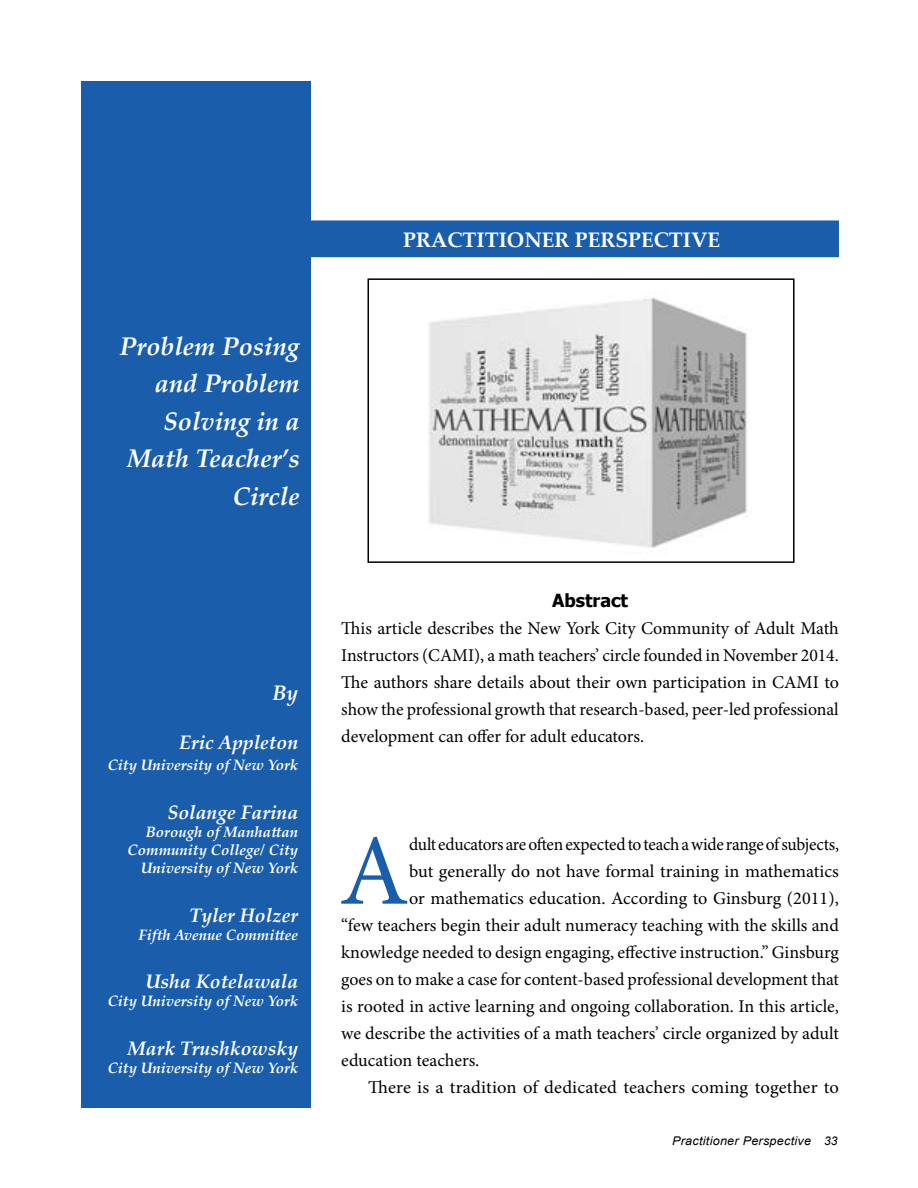
<style>
.page{position:relative;width:918px;height:1188px;background:#fff}
.page>*{position:absolute;margin:0;border:0;box-sizing:border-box;transform-origin:0 0}
.t1{font:101.1px "Minion Pro";color:#1a5eab}
.t2{font:italic 700 25.5px/37.5px "Palatino Linotype";color:#fff;text-align:right}
.t3{font:700 21px "Palatino Linotype";color:#fff}
.t4{font:italic 700 21px "Palatino Linotype";color:#fff}
.t5{font:italic 700 19.5px "Palatino Linotype";color:#fff}
.t6{font:18px/27px "Minion Pro";color:#000;text-align:justify}
.t7{font:700 18px "Tahoma";color:#000}
.t8{font:italic 700 15px/18px "Palatino Linotype";color:#fff;text-align:right}
.t9{font:italic 12px "Arial";letter-spacing:.02em;color:#000;scale:1.05 1}
</style>
<div class="page">
<div style="left:81px;top:82px;width:230px;height:1026px;background:#1a5eab"></div>
<div style="left:285px;top:221px;width:553px;height:35px;background:#1a5eab"></div>
<div style="left:284px;top:220px;width:555px;height:37px;border:2px solid #1a5eab"></div>
<img style="left:428px;top:297px;width:320px;height:251px">
<div style="left:368px;top:278px;width:427px;height:285px;border:2px solid #000"></div>
<h2 class="t2" style="left:120px;top:326px;width:182px">Problem Posing and Problem<br>Solving in a<br>Math Teacher’s<br>Circle</h2>
<p class="t4" style="left:273px;top:678px;width:27px">By</p>
<p class="t5" style="left:179px;top:728px;width:121px">Eric Appleton</p>
<p class="t8" style="left:108px;top:756px;width:192px">City University of New York</p>
<p class="t5" style="left:168px;top:798px;width:132px">Solange Farina</p>
<p class="t8" style="left:128px;top:822px;width:172px">Borough of Manhattan<br>Community College/ City<br>University of New York</p>
<p class="t5" style="left:190px;top:901px;width:110px">Tyler Holzer</p>
<p class="t8" style="left:138px;top:925px;width:161px">Fifth Avenue Committee</p>
<p class="t5" style="left:145px;top:968px;width:154px">Usha Kotelawala</p>
<p class="t8" style="left:108px;top:991px;width:192px">City University of New York</p>
<p class="t5" style="left:128px;top:1034px;width:172px">Mark Trushkowsky</p>
<p class="t8" style="left:108px;top:1058px;width:192px">City University of New York</p>
<p class="t3" style="left:403px;top:224px;width:318px">PRACTITIONER PERSPECTIVE</p>
<p class="t7" style="left:552px;top:588px;width:78px">Abstract</p>
<p class="t6" style="left:341px;top:615px;width:499px">This article describes the New York City Community of Adult Math Instructors (CAMI), a math teachers’ circle founded in November 2014.<br>The authors share details about their own participation in CAMI to show the professional growth that research-based, peer-led professional development can offer for adult educators.</p>
<h1 class="t1" style="left:339px;top:804px;width:71px">A</h1>
<p class="t6" style="left:409px;top:831px;width:431px">dult educators are often expected to teach a wide range of subjects,</p>
<p class="t6" style="left:409px;top:858px;width:431px">but generally do not have formal training in mathematics</p>
<p class="t6" style="left:409px;top:885px;width:431px">or mathematics education. According to Ginsburg (2011),</p>
<p class="t6" style="left:341px;top:912px;width:499px">“few teachers begin their adult numeracy teaching with the skills and</p>
<p class="t6" style="left:341px;top:939px;width:499px">knowledge needed to design engaging, effective instruction.” Ginsburg</p>
<p class="t6" style="left:341px;top:966px;width:499px">goes on to make a case for content-based professional development that</p>
<p class="t6" style="left:341px;top:993px;width:499px">is rooted in active learning and ongoing collaboration. In this article,</p>
<p class="t6" style="left:341px;top:1020px;width:499px">we describe the activities of a math teachers’ circle organized by adult</p>
<p class="t6" style="left:341px;top:1047px;width:140px">education teachers.</p>
<p class="t6" style="left:368px;top:1074px;width:472px">There is a tradition of dedicated teachers coming together to</p>
<p class="t9" style="left:672px;top:1133px;width:159px">Practitioner Perspective 33</p>
</div>
